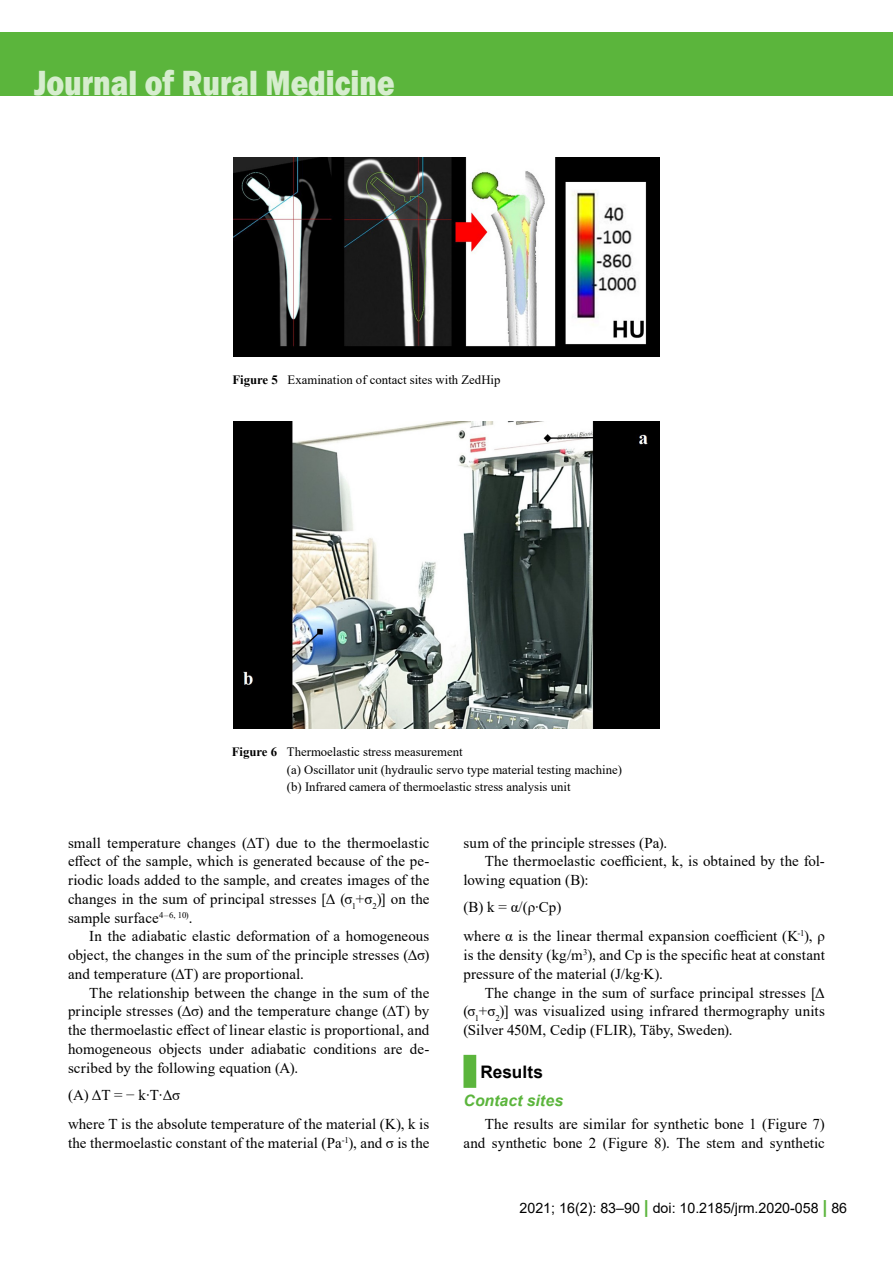
<style>
.page{position:relative;width:893px;height:1263px;background:#fff}
.page>*{position:absolute;margin:0;border:0;box-sizing:border-box;transform-origin:0 0}
.t1{font:800 36px "Franklin Gothic";color:#d6edce;scale:.83 1}
.t2{font:700 17.25px "Arial";color:#000}
.t3{font:italic 700 15.75px "Arial";letter-spacing:.005em;color:#5bb53c}
.t4{font:15px/18.8px "Times New Roman";letter-spacing:.005em;color:#000;text-align:justify}
.t5{font:14.25px "Arial";color:#000}
.t6{font:12.75px/17.2px "Times New Roman";color:#000}
.s1{font-weight:700}
.s2{font-weight:700;font-size:18px;color:#5bb53c}
</style>
<div class="page">
<div style="left:0;top:32px;width:893px;height:64px;background:#5bb53c"></div>
<div style="left:463px;top:1055px;width:13px;height:33px;background:#5bb53c"></div>
<img style="left:234px;top:157px;width:425px;height:199px">
<img style="left:233px;top:421px;width:427px;height:308px">
<h1 class="t1" style="left:34px;top:59px;width:436px">Journal of Rural Medicine</h1>
<p class="t6" style="left:232px;top:370px;width:270px"><span class="s1">Figure 5</span> Examination of contact sites with ZedHip</p>
<p class="t6" style="left:287px;top:743px;width:336px;text-indent:-55px"><span class="s1">Figure 6</span> Thermoelastic stress measurement<br>(a) Oscillator unit (hydraulic servo type material testing machine) (b) Infrared camera of thermoelastic stress analysis unit</p>
<p class="t4" style="left:68px;top:833px;width:363px">small temperature changes (ΔT) due to the thermoelastic effect of the sample, which is generated because of the pe&shy;riodic loads added to the sample, and creates images of the changes in the sum of principal stresses [Δ (σ<sub>1</sub>+σ<sub>2</sub>)] on the sample surface<sup>4–6,</sup> <sup>10)</sup>.</p>
<p class="t4" style="left:68px;top:926px;width:363px;text-indent:21px">In the adiabatic elastic deformation of a homogeneous object, the changes in the sum of the principle stresses (Δσ) and temperature (ΔT) are proportional.</p>
<p class="t4" style="left:68px;top:983px;width:363px;text-indent:21px">The relationship between the change in the sum of the principle stresses (Δσ) and the temperature change (ΔT) by the thermoelastic effect of linear elastic is proportional, and homogeneous objects under adiabatic conditions are de&shy;scribed by the following equation (A).</p>
<p class="t4" style="left:68px;top:1080px;width:363px;line-height:29px">(A) ΔT = − k∙T∙Δσ<br>where T is the absolute temperature of the material (K), k is</p>
<p class="t4" style="left:68px;top:1133px;width:363px">the thermoelastic constant of the material (Pa<sup>-1</sup>), and σ is the</p>
<p class="t4" style="left:463px;top:833px;width:205px">sum of the principle stresses (Pa).</p>
<p class="t4" style="left:485px;top:851px;width:342px">The thermoelastic coefficient, k, is obtained by the fol-</p>
<p class="t4" style="left:463px;top:870px;width:127px">lowing equation (B):</p>
<p class="t4" style="left:463px;top:892px;width:363px;line-height:29px">(B) k = α/(ρ∙Cp)<br>where α is the linear thermal expansion coefficient (K<sup>-1</sup>), ρ</p>
<p class="t4" style="left:463px;top:945px;width:363px">is the density (kg/m<sup>3</sup>), and Cp is the specific heat at constant pressure of the material (J/kg∙K).</p>
<p class="t4" style="left:463px;top:983px;width:363px;text-indent:21px">The change in the sum of surface principal stresses [Δ (σ<sub>1</sub>+σ<sub>2</sub>)] was visualized using infrared thermography units (Silver 450M, Cedip (FLIR), Täby, Sweden).</p>
<p class="t2" style="left:480px;top:1060px;width:64px">Results</p>
<p class="t3" style="left:463px;top:1089px;width:101px">Contact sites</p>
<p class="t4" style="left:463px;top:1114px;width:363px;text-align:right">The results are similar for synthetic bone 1 (Figure 7) and synthetic bone 2 (Figure 8). The stem and synthetic</p>
<p class="t5" style="left:519px;top:1198px;width:329px">2021; 16(2): 83–90 <span class="s2">|</span> doi: 10.2185/jrm.2020-058 <span class="s2">|</span> 86</p>
</div>
